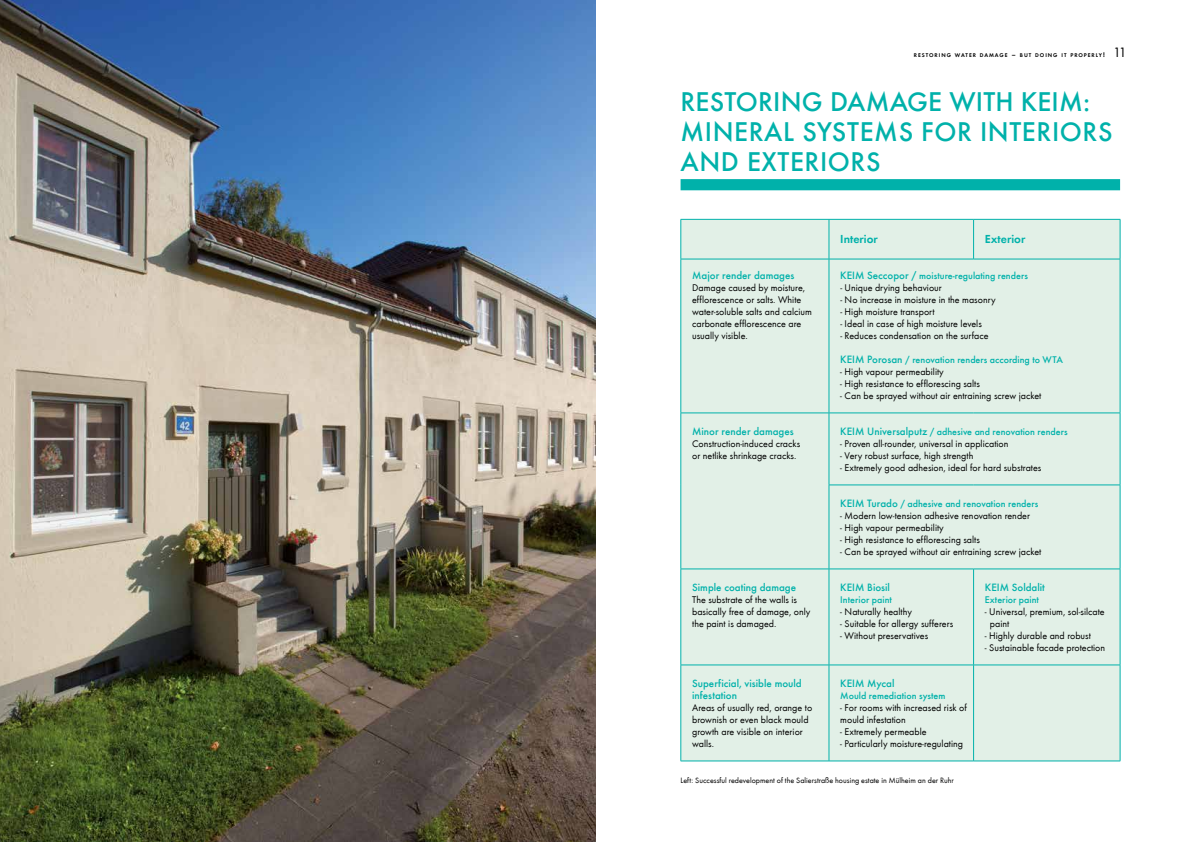
<style>
.page{position:relative;width:1191px;height:842px;background:#fff}
.page>*{position:absolute;margin:0;border:0;box-sizing:border-box;transform-origin:0 0}
.t1{font:500 28px/30px "Futura T";letter-spacing:.02em;color:#00b1aa}
.t2{font:12px "Futura T Dem";color:#00b1aa}
.t3{font:500 11px/12px "Futura T";color:#00b1aa}
.t4{font:10px/12px "Futura T Boo";color:#000}
.t5{font:500 10px "Futura T";color:#00b1aa}
.t6{font:8px "Futura T Boo";color:#000}
.t7{font:5.6px "Futura T Dem";letter-spacing:.17em;color:#000}
.s1{font-size:8px}
.s2{font-size:7px}
.s3{font-family:"Futura T Boo";font-size:14px}
.s4{font-size:11px}
</style>
<div class="page">
<div style="left:680px;top:179px;width:440px;height:11px;background:#00b1aa"></div>
<img style="left:0;top:0;width:595px;height:842px">
<div style="left:681px;top:220px;width:438px;height:541px;background:#e2f0e7"></div>
<hr style="left:680px;top:219px;width:149px;height:1px;background:#00b1aa">
<hr style="left:680px;top:220px;width:1px;height:39px;background:#00b1aa">
<hr style="left:829px;top:219px;width:144px;height:1px;background:#00b1aa">
<hr style="left:828px;top:220px;width:1px;height:39px;background:#00b1aa">
<hr style="left:973px;top:219px;width:147px;height:1px;background:#00b1aa">
<hr style="left:973px;top:220px;width:1px;height:39px;background:#00b1aa">
<hr style="left:1119px;top:220px;width:1px;height:39px;background:#00b1aa">
<hr style="left:680px;top:259px;width:149px;height:1px;background:#00b1aa">
<hr style="left:680px;top:259px;width:1px;height:154px;background:#00b1aa">
<hr style="left:829px;top:259px;width:144px;height:1px;background:#00b1aa">
<hr style="left:828px;top:259px;width:1px;height:154px;background:#00b1aa">
<hr style="left:973px;top:259px;width:147px;height:1px;background:#00b1aa">
<hr style="left:1119px;top:259px;width:1px;height:154px;background:#00b1aa">
<hr style="left:680px;top:413px;width:149px;height:1px;background:#00b1aa">
<hr style="left:680px;top:413px;width:1px;height:72px;background:#00b1aa">
<hr style="left:829px;top:413px;width:144px;height:1px;background:#00b1aa">
<hr style="left:828px;top:413px;width:1px;height:72px;background:#00b1aa">
<hr style="left:973px;top:413px;width:147px;height:1px;background:#00b1aa">
<hr style="left:1119px;top:413px;width:1px;height:72px;background:#00b1aa">
<hr style="left:680px;top:485px;width:1px;height:84px;background:#00b1aa">
<hr style="left:828px;top:485px;width:145px;height:1px;background:#00b1aa">
<hr style="left:828px;top:485px;width:1px;height:84px;background:#00b1aa">
<hr style="left:973px;top:485px;width:147px;height:1px;background:#00b1aa">
<hr style="left:1119px;top:485px;width:1px;height:84px;background:#00b1aa">
<hr style="left:680px;top:569px;width:149px;height:1px;background:#00b1aa">
<hr style="left:680px;top:569px;width:1px;height:96px;background:#00b1aa">
<hr style="left:829px;top:569px;width:144px;height:1px;background:#00b1aa">
<hr style="left:828px;top:569px;width:1px;height:96px;background:#00b1aa">
<hr style="left:973px;top:569px;width:147px;height:1px;background:#00b1aa">
<hr style="left:973px;top:569px;width:1px;height:96px;background:#00b1aa">
<hr style="left:1119px;top:569px;width:1px;height:96px;background:#00b1aa">
<hr style="left:680px;top:665px;width:149px;height:1px;background:#00b1aa">
<hr style="left:680px;top:665px;width:1px;height:96px;background:#00b1aa">
<hr style="left:829px;top:665px;width:144px;height:1px;background:#00b1aa">
<hr style="left:828px;top:665px;width:1px;height:96px;background:#00b1aa">
<hr style="left:973px;top:665px;width:147px;height:1px;background:#00b1aa">
<hr style="left:973px;top:665px;width:1px;height:96px;background:#00b1aa">
<hr style="left:1119px;top:665px;width:1px;height:96px;background:#00b1aa">
<hr style="left:680px;top:761px;width:149px;height:1px;background:#00b1aa">
<hr style="left:829px;top:761px;width:144px;height:1px;background:#00b1aa">
<hr style="left:973px;top:761px;width:147px;height:1px;background:#00b1aa">
<p class="t7" style="left:914px;top:52px;width:214px">RESTORING WATER DAMAGE <span class="s1">–</span> BUT DOING IT PROPERLY<span class="s2">!</span> <span class="s3">11</span></p>
<h1 class="t1" style="left:680px;top:86px;width:433px">RESTORING DAMAGE WITH KEIM:<br>MINERAL SYSTEMS FOR INTERIORS<br>AND EXTERIORS</h1>
<p class="t3" style="left:692px;top:269px;width:104px">Major render damages</p>
<p class="t4" style="left:692px;top:281px;width:121px">Damage caused by moisture, efflorescence or salts. White water-soluble salts and calcium carbonate efflorescence are usually visible.</p>
<p class="t3" style="left:692px;top:425px;width:103px">Minor render damages</p>
<p class="t4" style="left:692px;top:437px;width:110px">Construction-induced cracks or netlike shrinkage cracks.</p>
<p class="t3" style="left:692px;top:581px;width:105px">Simple coating damage</p>
<p class="t4" style="left:692px;top:593px;width:120px">The substrate of the walls is basically free of damage, only the paint is damaged.</p>
<p class="t2" style="left:840px;top:232px;width:39px">Interior</p>
<p class="t2" style="left:985px;top:232px;width:42px">Exterior</p>
<p class="t5" style="left:840px;top:270px;width:189px"><span class="s4">KEIM Seccopor /</span> moisture-regulating renders</p>
<p class="t4" style="left:840px;top:281px;width:103px">- Unique drying behaviour</p>
<p class="t4" style="left:840px;top:293px;width:157px">- No increase in moisture in the masonry</p>
<p class="t4" style="left:840px;top:305px;width:96px">- High moisture transport</p>
<p class="t4" style="left:840px;top:317px;width:143px">- Ideal in case of high moisture levels</p>
<p class="t4" style="left:840px;top:329px;width:150px">- Reduces condensation on the surface</p>
<p class="t5" style="left:840px;top:354px;width:224px"><span class="s4">KEIM Porosan</span> / renovation renders according to WTA</p>
<p class="t4" style="left:840px;top:365px;width:105px">- High vapour permeability</p>
<p class="t4" style="left:840px;top:377px;width:141px">- High resistance to efflorescing salts</p>
<p class="t4" style="left:840px;top:389px;width:202px">- Can be sprayed without air entraining screw jacket</p>
<p class="t5" style="left:840px;top:426px;width:229px"><span class="s4">KEIM Universalputz</span> / adhesive and renovation renders</p>
<p class="t4" style="left:840px;top:437px;width:170px">- Proven all-rounder, universal in application</p>
<p class="t4" style="left:840px;top:449px;width:135px">- Very robust surface, high strength</p>
<p class="t4" style="left:840px;top:461px;width:203px">- Extremely good adhesion, ideal for hard substrates</p>
<p class="t5" style="left:840px;top:498px;width:199px"><span class="s4">KEIM Turado</span> / adhesive and renovation renders</p>
<p class="t4" style="left:840px;top:509px;width:191px">- Modern low-tension adhesive renovation render</p>
<p class="t4" style="left:840px;top:521px;width:105px">- High vapour permeability</p>
<p class="t4" style="left:840px;top:533px;width:141px">- High resistance to efflorescing salts</p>
<p class="t4" style="left:840px;top:545px;width:202px">- Can be sprayed without air entraining screw jacket</p>
<p class="t3" style="left:840px;top:581px;width:51px">KEIM Biosil</p>
<p class="t5" style="left:840px;top:594px;width:53px">Interior paint</p>
<p class="t4" style="left:840px;top:605px;width:73px">- Naturally healthy</p>
<p class="t4" style="left:840px;top:617px;width:114px">- Suitable for allergy sufferers</p>
<p class="t4" style="left:840px;top:629px;width:89px">- Without preservatives</p>
<p class="t3" style="left:985px;top:581px;width:62px">KEIM Soldalit</p>
<p class="t5" style="left:985px;top:594px;width:56px">Exterior paint</p>
<p class="t4" style="left:990px;top:605px;width:116px;text-indent:-5px">- Universal, premium, sol-silcate paint</p>
<p class="t4" style="left:985px;top:629px;width:108px">- Highly durable and robust</p>
<p class="t4" style="left:985px;top:641px;width:122px">- Sustainable facade protection</p>
<p class="t3" style="left:692px;top:677px;width:111px">Superficial, visible mould infestation</p>
<p class="t4" style="left:692px;top:701px;width:122px">Areas of usually red, orange to brownish or even black mould growth are visible on interior walls.</p>
<p class="t3" style="left:840px;top:677px;width:56px">KEIM Mycal</p>
<p class="t5" style="left:840px;top:690px;width:107px">Mould remediation system</p>
<p class="t4" style="left:840px;top:701px;width:128px">- For rooms with increased risk of mould infestation</p>
<p class="t4" style="left:840px;top:725px;width:88px">- Extremely permeable</p>
<p class="t4" style="left:840px;top:737px;width:124px">- Particularly moisture-regulating</p>
<p class="t6" style="left:680px;top:776px;width:275px">Left: Successful redevelopment of the Salierstraße housing estate in Mülheim an der Ruhr</p>
</div>
